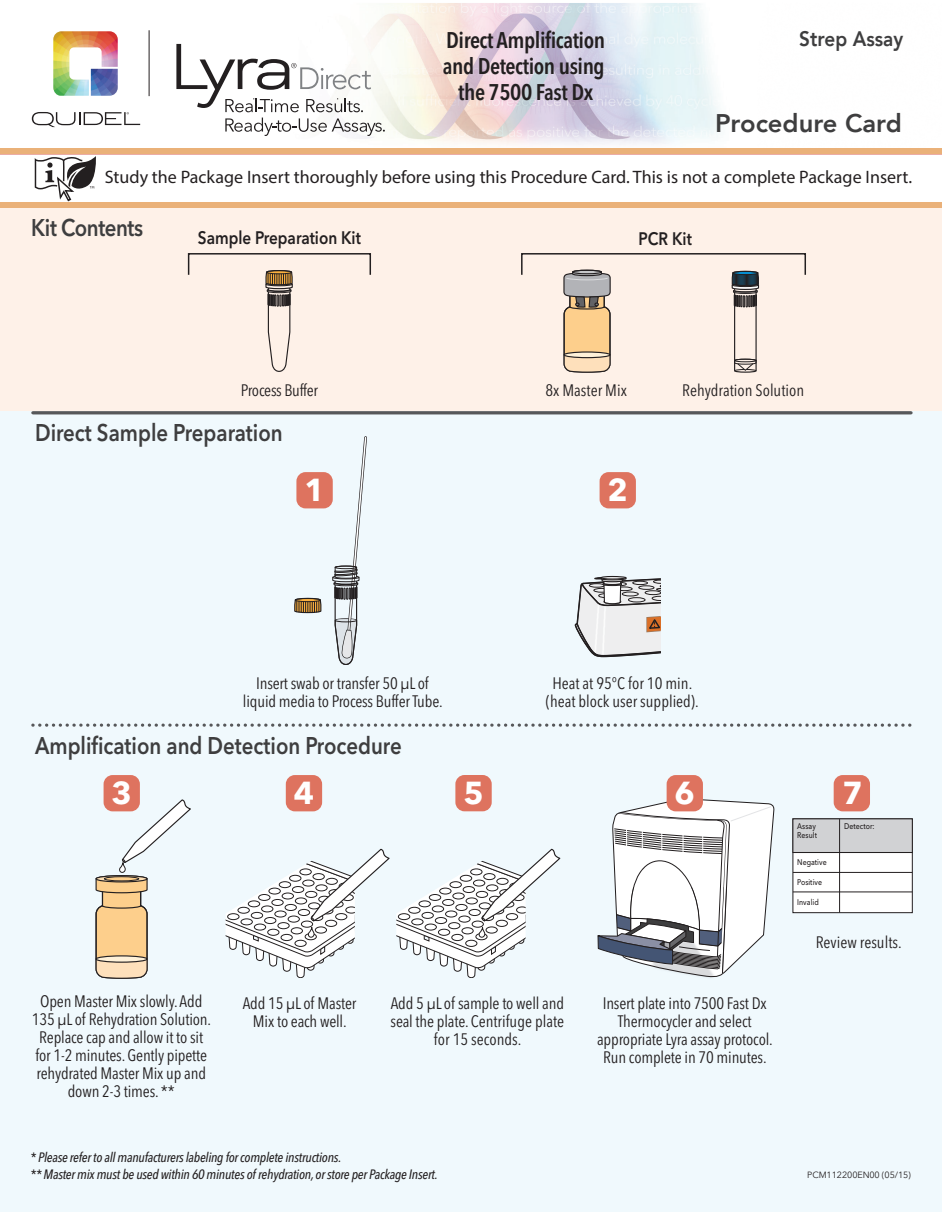
<style>
.page{position:relative;width:942px;height:1212px;background:#fff}
.page>*{position:absolute;margin:0;border:0;box-sizing:border-box;transform-origin:0 0}
.t1{font:700 31.5px "Avenir Next LT Pro";color:#fff}
.t2{font:800 25.5px "Avenir";color:#3e3e3f}
.t3{font:600 24px "Avenir Next LT Pro";color:#3e3e3f;scale:.85 1}
.t4{font:600 24px "Avenir Next LT Pro";letter-spacing:-.02em;color:#3e3e3f;scale:.85 1}
.t5{font:600 condensed 22.5px/26.2px "Avenir Next LT Pro";letter-spacing:-.02em;color:#231f20;text-align:center}
.t6{font:800 21px "Avenir";color:#3e3e3f;scale:.9 1}
.t7{font:18px "Myriad Pro";color:#231f20}
.t8{font:600 18px "Avenir Next LT Pro";color:#231f20;scale:.85 1}
.t9{font:condensed 16.5px/18px "Avenir Next LT Pro";letter-spacing:-.01em;color:#231f20;text-align:center}
.t10{font:italic 500 condensed 13.5px/16.5px "Avenir Next LT Pro";letter-spacing:-.02em;color:#231f20}
.t11{font:9px "Avenir Next LT Pro";letter-spacing:-.01em;color:#231f20}
.t12{font:500 8.25px/9.4px "Avenir Next LT Pro";letter-spacing:.005em;color:#231f20;scale:.85 1}
</style>
<div class="page">
<img style="left:52px;top:3px;width:669px;height:142px">
<svg style="left:32px;top:112px;width:108px;height:15px"></svg>
<img style="left:53px;top:31px;width:65px;height:65px">
<hr style="left:149px;top:30px;width:1px;height:66px;background:#231f20">
<svg style="left:176px;top:44px;width:209px;height:92px"></svg>
<div style="left:0;top:208px;width:941px;height:219px;background:#fef1e8"></div>
<div style="left:0;top:411px;width:941px;height:800px;background:#f0f9fd"></div>
<svg style="left:33px;top:723px;width:877px;height:3px"></svg>
<hr style="left:33px;top:411px;width:877px;height:3px;background:#57585a">
<svg style="left:731px;top:270px;width:28px;height:103px"></svg>
<div style="left:732px;top:271px;width:26px;height:4px;border:1px solid #231f20;border-radius:50%"></div>
<svg style="left:265px;top:270px;width:28px;height:102px"></svg>
<div style="left:266px;top:270px;width:26px;height:4px;border:1px solid #231f20;border-radius:50%"></div>
<svg style="left:563px;top:269px;width:48px;height:104px;background:#cdb493"></svg>
<div style="left:521px;top:253px;width:284px;height:22px;border:2px solid #231f20"></div>
<div style="left:188px;top:253px;width:183px;height:22px;border:2px solid #231f20"></div>
<svg style="left:597px;top:797px;width:177px;height:180px"></svg>
<svg style="left:225px;top:848px;width:336px;height:129px"></svg>
<svg style="left:95px;top:799px;width:96px;height:180px"></svg>
<div style="left:455px;top:775px;width:36px;height:36px;background:#de735f;border-radius:9px"></div>
<div style="left:666px;top:775px;width:36px;height:36px;background:#de735f;border-radius:9px"></div>
<div style="left:833px;top:775px;width:36px;height:36px;background:#de735f;border-radius:9px"></div>
<svg style="left:574px;top:575px;width:86px;height:83px"></svg>
<div style="left:599px;top:472px;width:36px;height:36px;background:#de735f;border-radius:9px"></div>
<div style="left:103px;top:775px;width:37px;height:36px;background:#de735f;border-radius:9px"></div>
<div style="left:286px;top:775px;width:36px;height:36px;background:#de735f;border-radius:9px"></div>
<div style="left:792px;top:818px;width:120px;height:95px;background:#fff;border:1px solid #231f20"></div>
<div style="left:792px;top:818px;width:120px;height:34px;background:#d1d2d4;border:1px solid #231f20"></div>
<hr style="left:792px;top:852px;width:120px;height:1px;background:#231f20">
<hr style="left:792px;top:871px;width:120px;height:1px;background:#231f20">
<hr style="left:792px;top:891px;width:120px;height:1px;background:#231f20">
<hr style="left:838px;top:819px;width:1px;height:93px;background:#231f20">
<div style="left:0;top:148px;width:941px;height:6px;background:#eab179"></div>
<div style="left:0;top:202px;width:941px;height:6px;background:#eab179"></div>
<svg style="left:294px;top:597px;width:28px;height:16px"></svg>
<div style="left:295px;top:598px;width:25px;height:4px;border:1px solid #231f20;border-radius:50%"></div>
<svg style="left:332px;top:436px;width:35px;height:229px"></svg>
<div style="left:296px;top:472px;width:36px;height:36px;background:#de735f;border-radius:9px"></div>
<svg style="left:34px;top:156px;width:62px;height:46px"></svg>
<h3 class="t5" style="left:442px;top:27px;width:164px">Direct Amplification and Detection using the 7500 Fast Dx</h3>
<p class="t6" style="left:799px;top:22px;width:117px">Strep Assay</p>
<h2 class="t2" style="left:714px;top:103px;width:188px">Procedure Card</h2>
<p class="t7" style="left:105px;top:166px;width:808px">Study the Package Insert thoroughly before using this Procedure Card. This is not a complete Package Insert.</p>
<h3 class="t4" style="left:31px;top:213px;width:133px">Kit Contents</h3>
<p class="t8" style="left:198px;top:227px;width:193px">Sample Preparation Kit</p>
<p class="t8" style="left:638px;top:227px;width:64px">PCR Kit</p>
<p class="t9" style="left:241px;top:381px;width:79px">Process Buffer</p>
<p class="t9" style="left:545px;top:381px;width:83px">8x Master Mix</p>
<p class="t9" style="left:682px;top:381px;width:123px">Rehydration Solution</p>
<h3 class="t3" style="left:35px;top:418px;width:293px">Direct Sample Preparation</h3>
<h1 class="t1" style="left:304px;top:470px;width:22px">1</h1>
<h1 class="t1" style="left:607px;top:470px;width:22px">2</h1>
<p class="t9" style="left:243px;top:674px;width:201px">Insert swab or transfer 50 µL of liquid media to Process Buffer Tube.</p>
<h3 class="t3" style="left:35px;top:731px;width:433px">Amplification and Detection Procedure</h3>
<h1 class="t1" style="left:111px;top:773px;width:22px">3</h1>
<h1 class="t1" style="left:294px;top:773px;width:22px">4</h1>
<p class="t9" style="left:546px;top:673px;width:154px">Heat at 95°C for 10 min. (heat block user supplied).</p>
<h1 class="t1" style="left:463px;top:773px;width:22px">5</h1>
<h1 class="t1" style="left:674px;top:773px;width:22px">6</h1>
<h1 class="t1" style="left:842px;top:773px;width:22px">7</h1>
<p class="t12" style="left:797px;top:820px;width:25px">Assay<br>Result</p>
<p class="t12" style="left:843px;top:820px;width:37px">Detector:</p>
<p class="t12" style="left:797px;top:857px;width:36px">Negative</p>
<p class="t12" style="left:797px;top:877px;width:31px">Positive</p>
<p class="t12" style="left:797px;top:897px;width:27px">Invalid</p>
<p class="t9" style="left:815px;top:933px;width:87px">Review results.</p>
<p class="t9" style="left:32px;top:991px;width:181px">Open Master Mix slowly. Add<br>135 µL of Rehydration Solution.<br>Replace cap and allow it to sit for 1-2 minutes. Gently pipette rehydrated Master Mix up and down 2-3 times. **</p>
<p class="t9" style="left:242px;top:993px;width:115px">Add 15 µL of Master<br>Mix to each well.</p>
<p class="t9" style="left:390px;top:993px;width:175px">Add 5 µL of sample to well and seal the plate. Centrifuge plate for 15 seconds.</p>
<p class="t9" style="left:597px;top:993px;width:177px">Insert plate into 7500 Fast Dx<br>Thermocycler and select appropriate Lyra assay protocol.<br>Run complete in 70 minutes.</p>
<p class="t10" style="left:30px;top:1148px;width:409px">* Please refer to all manufacturers labeling for complete instructions.<br>** Master mix must be used within 60 minutes of rehydration, or store per Package Insert.</p>
<p class="t11" style="left:807px;top:1169px;width:105px">PCM112200EN00 (05/15)</p>
</div>
